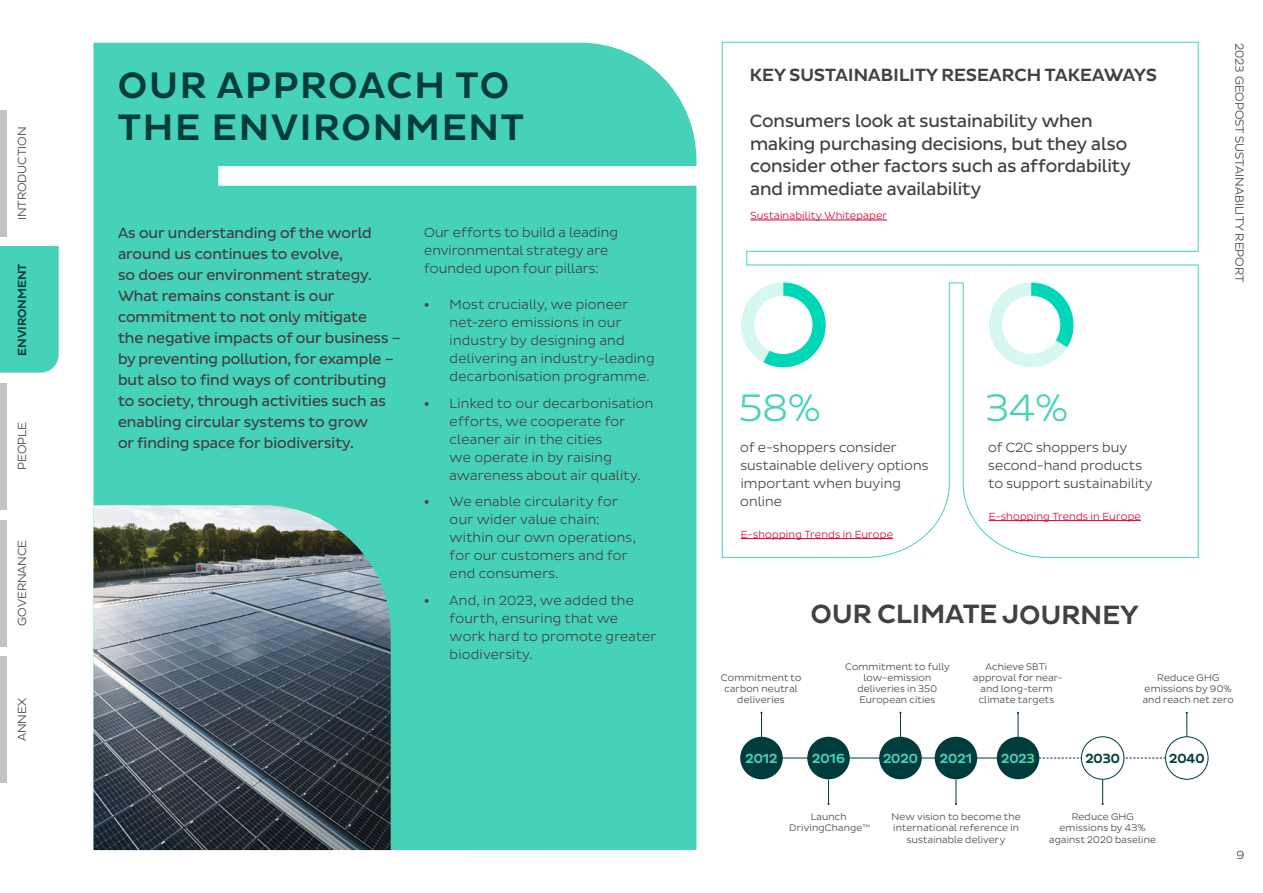
<style>
.page{position:relative;width:1263px;height:893px;background:#fff}
.page>*{position:absolute;margin:0;border:0;box-sizing:border-box;transform-origin:0 0}
.t1{font:39px "Pluto Sans DPD Light";color:#46d2b9}
.t2{font:37.5px/42px "Pluto Sans DPD Medium";letter-spacing:.065em;color:#003c3c}
.t3{font:27px "Pluto Sans DPD Medium";letter-spacing:.01em;color:#414042}
.t4{font:18px/22.5px "Pluto Sans DPD Regular";letter-spacing:-.005em;color:#414042}
.t5{font:18px "Pluto Sans DPD Medium";letter-spacing:.015em;color:#414042}
.t6{font:15px/21px "Pluto Sans DPD Regular";color:#414042}
.t7{font:13.5px/18px "Pluto Sans DPD Light";letter-spacing:.015em;color:#414042}
.t8{font:13.5px "Pluto Sans DPD Medium";color:#46d2b9}
.t9{font:13.5px "Pluto Sans DPD Medium";color:#003c3c}
.t10{font:12px "Pluto Sans DPD Light";color:#414042}
.t11{font:12px "Pluto Sans DPD Medium";color:#003c3c}
.t12{font:10.5px "Pluto Sans DPD Light";letter-spacing:.02em;color:#dc0032}
.t13{font:9.75px/11.2px "Pluto Sans DPD Light";letter-spacing:.02em;color:#414042;text-align:center}
.s1{font-family:"Pluto Sans DPD Medium"}
</style>
<div class="page">
<div style="left:0;top:246px;width:59px;height:127px;background:#46d2b9"></div>
<div style="left:0;top:110px;width:6px;height:127px;background:#c3c2c4"></div>
<div style="left:0;top:520px;width:6px;height:126px;background:#c3c2c4"></div>
<div style="left:0;top:383px;width:6px;height:126px;background:#c3c2c4"></div>
<div style="left:0;top:656px;width:6px;height:127px;background:#c3c2c4"></div>
<div style="left:94px;top:43px;width:602px;height:807px;background:#46d2b9"></div>
<svg style="left:722px;top:42px;width:477px;height:516px"></svg>
<hr style="left:741px;top:538px;width:152px;height:1px;background:#dc0032">
<hr style="left:989px;top:520px;width:152px;height:1px;background:#dc0032">
<hr style="left:750px;top:220px;width:137px;height:1px;background:#dc0032">
<svg style="left:740px;top:282px;width:86px;height:85px"></svg>
<div style="left:754px;top:296px;width:58px;height:58px;background:#fff;border-radius:50%"></div>
<svg style="left:988px;top:282px;width:85px;height:86px"></svg>
<div style="left:1002px;top:296px;width:58px;height:58px;background:#fff;border-radius:50%"></div>
<img style="left:94px;top:505px;width:297px;height:345px">
<hr style="left:774px;top:758px;width:237px;height:1px;background:#003c3c">
<svg style="left:1039px;top:758px;width:126px;height:1px"></svg>
<svg style="left:760px;top:712px;width:2px;height:25px"></svg>
<svg style="left:899px;top:712px;width:2px;height:25px"></svg>
<svg style="left:1017px;top:712px;width:2px;height:25px"></svg>
<svg style="left:1186px;top:712px;width:2px;height:24px"></svg>
<svg style="left:827px;top:779px;width:2px;height:26px"></svg>
<svg style="left:955px;top:779px;width:2px;height:26px"></svg>
<svg style="left:1102px;top:780px;width:2px;height:25px"></svg>
<div style="left:740px;top:737px;width:43px;height:42px;background:#003c3c;border-radius:50%"></div>
<div style="left:879px;top:737px;width:43px;height:42px;background:#003c3c;border-radius:50%"></div>
<div style="left:935px;top:737px;width:42px;height:42px;background:#003c3c;border-radius:50%"></div>
<div style="left:997px;top:737px;width:42px;height:42px;background:#003c3c;border-radius:50%"></div>
<div style="left:807px;top:737px;width:43px;height:42px;background:#003c3c;border-radius:50%"></div>
<div style="left:1081px;top:737px;width:43px;height:42px;background:#fff;border-radius:50%"></div>
<div style="left:1081px;top:736px;width:43px;height:44px;border:1px solid #003c3c;border-radius:50%"></div>
<div style="left:1165px;top:736px;width:43px;height:44px;border:1px solid #003c3c;border-radius:50%"></div>
<p class="t10" style="left:15px;top:220px;width:95px;rotate:-90deg">INTRODUCTION</p>
<p class="t11" style="left:15px;top:356px;width:94px;rotate:-90deg">ENVIRONMENT</p>
<p class="t10" style="left:15px;top:470px;width:49px;rotate:-90deg">PEOPLE</p>
<p class="t10" style="left:15px;top:626px;width:87px;rotate:-90deg">GOVERNANCE</p>
<p class="t10" style="left:15px;top:741px;width:45px;rotate:-90deg">ANNEX</p>
<h2 class="t2" style="left:118px;top:64px;width:407px">OUR APPROACH TO<br>THE ENVIRONMENT</h2>
<p class="t6" style="left:118px;top:223px;width:285px">As our understanding of the world around us continues to evolve,<br>so does our environment strategy.<br>What remains constant is our commitment to not only mitigate<br>the negative impacts of our business – by preventing pollution, for example – but also to find ways of contributing to society, through activities such as enabling circular systems to grow<br>or finding space for biodiversity.</p>
<p class="t7" style="left:424px;top:224px;width:195px">Our efforts to build a leading environmental strategy are founded upon four pillars:</p>
<p class="t7" style="left:450px;top:296px;width:206px;text-indent:-26px"><span class="s1">•</span> Most crucially, we pioneer net-zero emissions in our industry by designing and delivering an industry-leading decarbonisation programme.</p>
<p class="t7" style="left:450px;top:394px;width:205px;text-indent:-26px"><span class="s1">•</span> Linked to our decarbonisation efforts, we cooperate for cleaner air in the cities<br>we operate in by raising awareness about air quality.</p>
<p class="t7" style="left:450px;top:493px;width:188px;text-indent:-26px"><span class="s1">•</span> We enable circularity for our wider value chain: within our own operations, for our customers and for end consumers.</p>
<p class="t7" style="left:450px;top:591px;width:208px;text-indent:-26px"><span class="s1">•</span> And, in 2023, we added the fourth, ensuring that we work hard to promote greater biodiversity.</p>
<h3 class="t5" style="left:750px;top:64px;width:408px">KEY SUSTAINABILITY RESEARCH TAKEAWAYS</h3>
<h3 class="t4" style="left:750px;top:110px;width:382px">Consumers look at sustainability when making purchasing decisions, but they also consider other factors such as affordability and immediate availability</h3>
<p class="t12" style="left:750px;top:209px;width:138px">Sustainability Whitepaper</p>
<h1 class="t1" style="left:739px;top:386px;width:83px">58%</h1>
<p class="t7" style="left:740px;top:439px;width:190px">of e-shoppers consider sustainable delivery options important when buying online</p>
<p class="t12" style="left:741px;top:528px;width:154px">E-shopping Trends in Europe</p>
<h1 class="t1" style="left:985px;top:386px;width:84px">34%</h1>
<p class="t7" style="left:988px;top:439px;width:166px">of C2C shoppers buy second-hand products to support sustainability</p>
<p class="t12" style="left:989px;top:510px;width:154px">E-shopping Trends in Europe</p>
<h3 class="t3" style="left:811px;top:598px;width:329px">OUR CLIMATE JOURNEY</h3>
<p class="t10" style="left:1246px;top:43px;width:241px;rotate:90deg">2023 GEOPOST SUSTAINABILITY REPORT</p>
<p class="t13" style="left:721px;top:672px;width:82px">Commitment to carbon neutral deliveries</p>
<p class="t13" style="left:845px;top:661px;width:106px">Commitment to fully low-emission deliveries in 350<br>European cities</p>
<p class="t13" style="left:973px;top:661px;width:91px">Achieve SBTi approval for near&shy;and long-term climate targets</p>
<p class="t13" style="left:1143px;top:672px;width:92px">Reduce GHG emissions by 90% and reach net zero</p>
<p class="t8" style="left:745px;top:750px;width:34px">2012</p>
<p class="t8" style="left:883px;top:750px;width:36px">2020</p>
<p class="t8" style="left:940px;top:750px;width:34px">2021</p>
<p class="t8" style="left:1001px;top:750px;width:35px">2023</p>
<p class="t8" style="left:812px;top:750px;width:34px">2016</p>
<p class="t9" style="left:1085px;top:750px;width:36px">2030</p>
<p class="t9" style="left:1169px;top:750px;width:37px">2040</p>
<p class="t13" style="left:789px;top:811px;width:82px">Launch<br>DrivingChange™</p>
<p class="t13" style="left:891px;top:811px;width:131px">New vision to become the international reference in sustainable delivery</p>
<p class="t13" style="left:1049px;top:811px;width:108px">Reduce GHG emissions by 43% against 2020 baseline</p>
<p class="t10" style="left:1236px;top:849px;width:9px">9</p>
</div>
